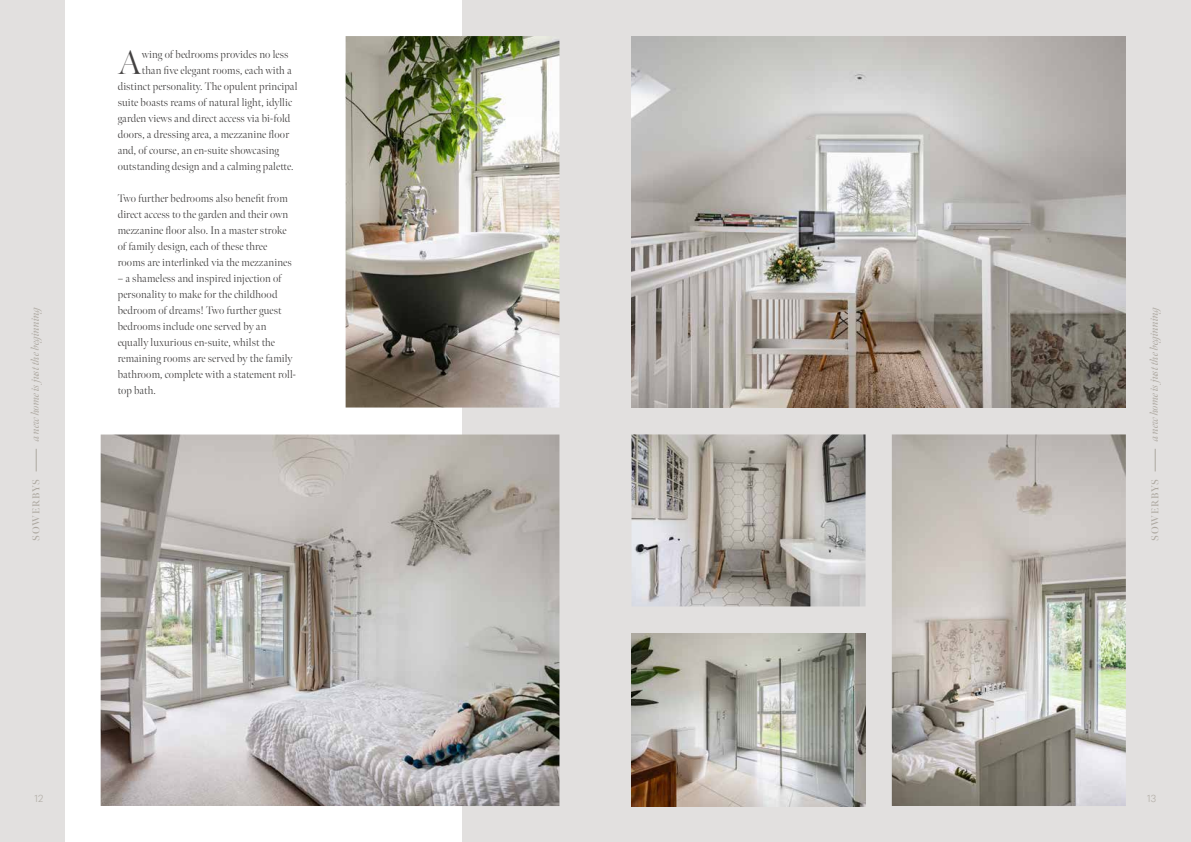
<style>
.page{position:relative;width:1191px;height:842px;background:#fff}
.page>*{position:absolute;margin:0;border:0;box-sizing:border-box;transform-origin:0 0}
.t1{font:300 34px "Meno Banner";color:#434141}
.t2{font:300 11px/16px "Meno Banner";letter-spacing:.01em;color:#434141}
.t3{font:italic 11px "Meno Banner";letter-spacing:-.01em;color:#ada8a0}
.t4{font:600 10px "Meno Banner";letter-spacing:.08em;color:#ada8a0}
.t5{font:300 10px "Quasimoda";color:#ada8a0}
</style>
<div class="page">
<div style="left:0;top:0;width:595px;height:842px;background:#e2e0df"></div>
<div style="left:595px;top:0;width:596px;height:842px;background:#e2e0df"></div>
<svg style="left:36px;top:449px;width:1px;height:22px"></svg>
<svg style="left:1155px;top:449px;width:1px;height:22px"></svg>
<div style="left:65px;top:0;width:396px;height:842px;background:#fff"></div>
<img style="left:631px;top:634px;width:234px;height:172px">
<img style="left:631px;top:36px;width:494px;height:372px">
<img style="left:101px;top:434px;width:458px;height:372px">
<img style="left:891px;top:434px;width:234px;height:372px">
<img style="left:345px;top:36px;width:214px;height:372px">
<img style="left:631px;top:434px;width:234px;height:172px">
<h1 class="t1" style="left:118px;top:42px;width:25px">A</h1>
<p class="t2" style="left:142px;top:46px;width:148px">wing of bedrooms provides no less</p>
<p class="t2" style="left:142px;top:62px;width:151px">than five elegant rooms, each with a</p>
<p class="t2" style="left:118px;top:78px;width:181px">distinct personality. The opulent principal</p>
<p class="t2" style="left:118px;top:94px;width:176px">suite boasts reams of natural light, idyllic</p>
<p class="t2" style="left:118px;top:110px;width:174px">garden views and direct access via bi-fold</p>
<p class="t2" style="left:118px;top:126px;width:173px">doors, a dressing area, a mezzanine floor</p>
<p class="t2" style="left:118px;top:142px;width:163px">and, of course, an en-suite showcasing</p>
<p class="t2" style="left:118px;top:158px;width:177px">outstanding design and a calming palette.</p>
<p class="t2" style="left:118px;top:190px;width:175px">Two further bedrooms also benefit from direct access to the garden and their own mezzanine floor also. In a master stroke of family design, each of these three rooms are interlinked via the mezzanines</p>
<p class="t2" style="left:118px;top:270px;width:180px">– a shameless and inspired injection of personality to make for the childhood bedroom of dreams! Two further guest bedrooms include one served by an equally luxurious en-suite, whilst the remaining rooms are served by the family bathroom, complete with a statement roll&shy;top bath.</p>
<p class="t3" style="left:29px;top:441px;width:138px;rotate:-90deg">a new home is just the beginning</p>
<p class="t3" style="left:1147px;top:441px;width:138px;rotate:-90deg">a new home is just the beginning</p>
<p class="t4" style="left:30px;top:541px;width:63px;rotate:-90deg">SOWERBYS</p>
<p class="t4" style="left:1149px;top:541px;width:63px;rotate:-90deg">SOWERBYS</p>
<p class="t5" style="left:35px;top:791px;width:10px">12</p>
<p class="t5" style="left:1147px;top:791px;width:10px">13</p>
</div>
